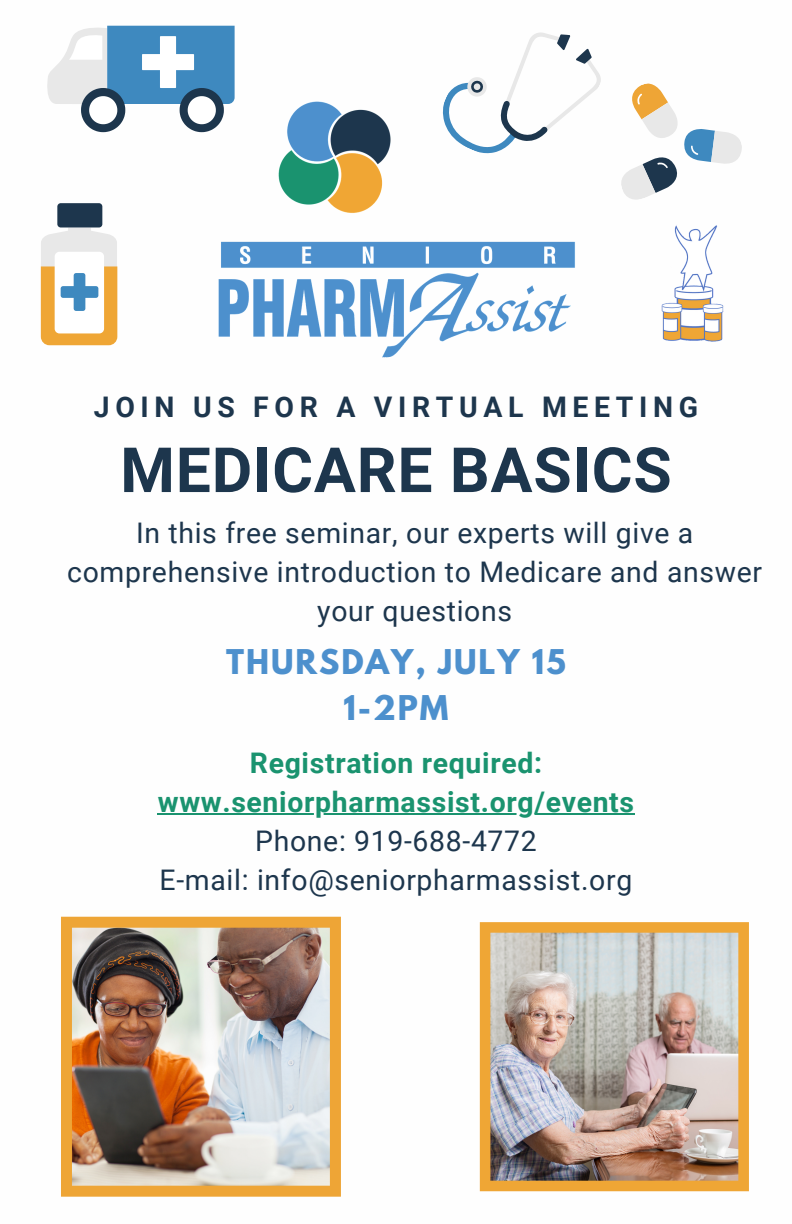
<style>
.page{position:relative;width:792px;height:1224px;background:#fff}
.page>*{position:absolute;margin:0;border:0;box-sizing:border-box;transform-origin:0 0}
.t1{font:700 62.4px "Roboto";letter-spacing:.015em;color:#1d364d}
.t2{font:700 30.2px "League Spartan";letter-spacing:.065em;color:#4d90cd}
.t3{font:28.4px/39px "Roboto";letter-spacing:.025em;color:#1d364d;text-align:center}
.t4{font:700 28.4px/39px "Roboto";letter-spacing:.025em;color:#1a936f;text-align:center}
.t5{font:700 28.4px "Roboto";letter-spacing:.2em;color:#1d364d}
</style>
<div class="page">
<svg style="left:47px;top:26px;width:188px;height:106px"></svg>
<svg style="left:442px;top:32px;width:300px;height:168px"></svg>
<svg style="left:41px;top:228px;width:76px;height:117px;background:#edc68a"></svg>
<div style="left:55px;top:252px;width:49px;height:81px;background:#fff;border-radius:5px"></div>
<div style="left:57px;top:203px;width:45px;height:24px;background:#1d364d;border-radius:3px"></div>
<div style="left:61px;top:286px;width:37px;height:12px;background:#3e89bf;border-radius:2px"></div>
<div style="left:74px;top:273px;width:11px;height:38px;background:#3e89bf;border-radius:2px"></div>
<img style="left:480px;top:922px;width:269px;height:269px">
<img style="left:61px;top:917px;width:280px;height:280px">
<img style="left:278px;top:101px;width:113px;height:112px">
<img style="left:218px;top:241px;width:357px;height:117px">
<img style="left:661px;top:225px;width:63px;height:117px">
<hr style="left:158px;top:813px;width:477px;height:2px;background:#1a936f">
<p class="t5" style="left:94px;top:391px;width:606px">JOIN US FOR A VIRTUAL MEETING</p>
<p class="t1" style="left:120px;top:434px;width:553px">MEDICARE BASICS</p>
<p class="t3" style="left:67px;top:513px;width:697px">In this free seminar, our experts will give a comprehensive introduction to Medicare and answer your questions</p>
<p class="t2" style="left:226px;top:647px;width:341px">THURSDAY, JULY 15</p>
<p class="t2" style="left:343px;top:692px;width:107px">1-2PM</p>
<p class="t4" style="left:158px;top:744px;width:478px">Registration required: www.seniorpharmassist.org/events</p>
<p class="t3" style="left:255px;top:822px;width:283px">Phone: 919-688-4772</p>
<p class="t3" style="left:160px;top:861px;width:474px">E-mail: info@seniorpharmassist.org</p>
</div>
